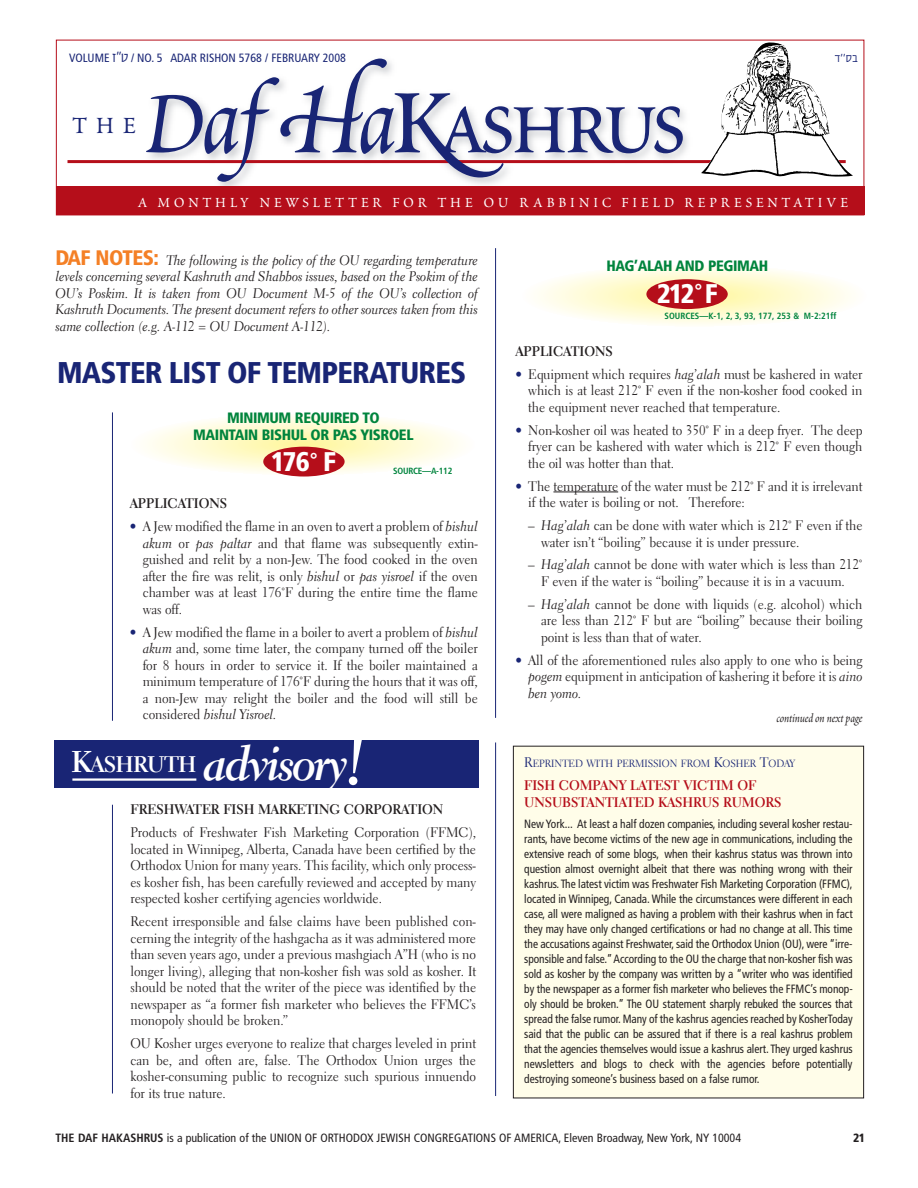
<style>
.page{position:relative;width:918px;height:1188px;background:#fff}
.page>*{position:absolute;margin:0;border:0;box-sizing:border-box;transform-origin:0 0}
.t1{font:105px "Poetica Roman Small Caps";letter-spacing:-.09em;color:#192575}
.t2{font:48px "Electra LH Bold Cursive";letter-spacing:-.05em;color:#fff}
.t3{font:900 condensed 30px "Frutiger";letter-spacing:-.025em;color:#192575}
.t4{font:30px "Poetica Chancery IV";color:#192575}
.t5{font:900 condensed 27px "Frutiger";letter-spacing:-.08em;color:#fff}
.t6{font:18px "Poetica Chancery IV";letter-spacing:.195em;color:#fff}
.t7{font:18px "Elisheva";color:#192575}
.t8{font:900 condensed 15px/16.5px "Frutiger";letter-spacing:-.025em;color:#00843d;text-align:center}
.t9{font:15px "Elisheva";color:#192575}
.t10{font:13.8px/16.5px "Electra LH";letter-spacing:-.005em;color:#231f20;text-align:justify;scale:.95 1}
.t11{font:13.8px/16.5px "Electra LH Cursive";letter-spacing:-.005em;color:#231f20;text-align:justify;scale:.95 1}
.t12{font:700 13.8px "Electra LH";letter-spacing:-.005em;color:#231f20;scale:.95 1}
.t13{font:700 13.8px/16.5px "Electra LH";letter-spacing:-.005em;color:#b50e1a;scale:.95 1}
.t14{font:13.5px "Poetica Chancery I";color:#231f20}
.t15{font:condensed 12px/15px "Frutiger";color:#231f20;text-align:justify;scale:.95 1}
.t16{font:condensed 12px "Frutiger";color:#231f20}
.t17{font:condensed 12px "Frutiger";color:#192575}
.t18{font:900 condensed 12px "Frutiger";color:#231f20}
.t19{font:10.35px "Electra LH";letter-spacing:-.005em;color:#192575;scale:.95 1}
.t20{font:700 condensed 9px "Frutiger";color:#00843d}
.t21{font:700 condensed 9px "Frutiger";letter-spacing:-.025em;color:#00843d}
.s1{font-family:"Elisheva";font-stretch:normal;font-size:18px}
.s2{font-family:"Poetica Chancery I";font-size:112.5px}
.s3{font-family:"Poetica Supp Swash Caps III";font-size:129px}
.s4{font-family:"Poetica Chancery IV";font-size:112.5px}
.s5{font-family:"Poetica Roman Small Caps Alt";font-size:138px}
.s6{font-family:"Frutiger";font-weight:900;font-stretch:condensed;font-size:21px;color:#f48026}
.s7{color:#192575}
.s8{font-family:"Electra LH Cursive"}
.s9{font-family:"Electra LH"}
.s10{font-size:72px}
.s11{font-size:13.8px}
.s12{font-weight:700}
</style>
<div class="page">
<svg style="left:538px;top:266px;width:313px;height:59px"></svg>
<svg style="left:147px;top:415px;width:312px;height:59px"></svg>
<hr style="left:112px;top:412px;width:1px;height:309px;background:#192575">
<hr style="left:112px;top:805px;width:1px;height:289px;background:#192575">
<hr style="left:495px;top:248px;width:1px;height:470px;background:#192575">
<hr style="left:495px;top:742px;width:1px;height:354px;background:#192575">
<hr style="left:68px;top:160px;width:778px;height:3px;background:#b50e1a">
<img style="left:701px;top:42px;width:152px;height:135px">
<div style="left:56px;top:186px;width:809px;height:29px;background:#b50e1a"></div>
<hr style="left:553px;top:492px;width:65px;height:1px;background:#231f20">
<div style="left:55px;top:740px;width:424px;height:48px;background:#192575"></div>
<hr style="left:72px;top:778px;width:124px;height:3px;background:#fff">
<div style="left:513px;top:746px;width:351px;height:352px;background:#fffde9"></div>
<div style="left:513px;top:746px;width:351px;height:352px;border:1px solid #231f20"></div>
<div style="left:263px;top:447px;width:82px;height:30px;background:#b50e1a;border-radius:50%"></div>
<div style="left:646px;top:279px;width:82px;height:30px;background:#b50e1a;border-radius:50%"></div>
<h3 class="t7" style="left:117px;top:40px;width:7px">ww</h3>
<p class="t17" style="left:69px;top:53px;width:278px">VOLUME <span class="s1">z y</span>/ NO. 5 ADAR RISHON 5768 / FEBRUARY 2008</p>
<h1 class="t1" style="left:143px;top:54px;width:546px"><span class="s2">Daf</span><span class="s3">H</span><span class="s4">a</span><span class="s5">K</span>ashrus</h1>
<h3 class="t4" style="left:72px;top:112px;width:65px">THE</h3>
<p class="t9" style="left:835px;top:51px;width:25px">swwxc</p>
<h3 class="t6" style="left:137px;top:195px;width:713px">A MONTHLY NEWSLETTER FOR THE OU RABBINIC FIELD REPRESENTATIVE</h3>
<p class="t11" style="left:56px;top:253px;width:446px"><span class="s6">DAF NOTES:</span> The following is the policy of the OU regarding temperature levels concerning several Kashruth and Shabbos issues, based on the Psokim of the OU’s Poskim. It is taken from OU Document M-5 of the OU’s collection of Kashruth Documents. The present document refers to other sources taken from this same collection (e.g. A-112 = OU Document A-112).</p>
<h3 class="t3" style="left:57px;top:361px;width:411px">MASTER LIST OF TEMPERATURES</h3>
<p class="t8" style="left:193px;top:411px;width:222px">MINIMUM REQUIRED TO<br>MAINTAIN BISHUL OR PAS YISROEL</p>
<h3 class="t5" style="left:271px;top:451px;width:67px">176˚ F</h3>
<p class="t21" style="left:393px;top:467px;width:61px">SOURCE—A-112</p>
<p class="t12" style="left:130px;top:498px;width:104px">APPLICATIONS</p>
<p class="t10" style="left:143px;top:520px;width:354px;text-indent:-13px"><span class="s7">•</span> A Jew modified the flame in an oven to avert a problem of <span class="s8">bishul akum</span> or <span class="s8">pas paltar</span> and that flame was subsequently extin&shy;guished and relit by a non-Jew. The food cooked in the oven after the fire was relit, is only <span class="s8">bishul</span> or <span class="s8">pas yisroel</span> if the oven chamber was at least 176˚F during the entire time the flame was off.</p>
<p class="t10" style="left:143px;top:625px;width:354px;text-indent:-13px"><span class="s7">•</span> A Jew modified the flame in a boiler to avert a problem of <span class="s8">bishul akum</span> and, some time later, the company turned off the boiler for 8 hours in order to service it. If the boiler maintained a minimum temperature of 176˚F during the hours that it was off, a non-Jew may relight the boiler and the food will still be</p>
<p class="t11" style="left:143px;top:708px;width:142px"><span class="s9">considered</span> bishul Yisroel.</p>
<h2 class="t2" style="left:71px;top:745px;width:296px"><sup>K</sup><sup>ASHRUTH</sup> advisory<span class="s10">!</span></h2>
<p class="t12" style="left:130px;top:804px;width:331px">FRESHWATER FISH MARKETING CORPORATION</p>
<p class="t10" style="left:130px;top:826px;width:365px">Products of Freshwater Fish Marketing Corporation (FFMC), located in Winnipeg, Alberta, Canada have been certified by the Orthodox Union for many years. This facility, which only process&shy;es kosher fish, has been carefully reviewed and accepted by many respected kosher certifying agencies worldwide.</p>
<p class="t10" style="left:130px;top:915px;width:365px">Recent irresponsible and false claims have been published con&shy;cerning the integrity of the hashgacha as it was administered more than seven years ago, under a previous mashgiach A’’H (who is no longer living), alleging that non-kosher fish was sold as kosher. It should be noted that the writer of the piece was identified by the newspaper as “a former fish marketer who believes the FFMC’s monopoly should be broken.”</p>
<p class="t10" style="left:130px;top:1037px;width:365px">OU Kosher urges everyone to realize that charges leveled in print can be, and often are, false. The Orthodox Union urges the kosher-consuming public to recognize such spurious innuendo for its true nature.</p>
<p class="t8" style="left:606px;top:259px;width:163px">HAG’ALAH AND PEGIMAH</p>
<h3 class="t5" style="left:657px;top:282px;width:63px">212˚ F</h3>
<p class="t20" style="left:665px;top:312px;width:173px">SOURCES—K-1, 2, 3, 93, 177, 253 &amp; M-2:21ff</p>
<p class="t12" style="left:515px;top:345px;width:104px">APPLICATIONS</p>
<p class="t10" style="left:528px;top:367px;width:353px;text-indent:-13px"><span class="s7">•</span> Equipment which requires <span class="s8">hag’alah</span> must be kashered in water which is at least 212˚ F even if the non-kosher food cooked in the equipment never reached that temperature.</p>
<p class="t10" style="left:528px;top:423px;width:353px;text-indent:-13px"><span class="s7">•</span> Non-kosher oil was heated to 350˚ F in a deep fryer. The deep fryer can be kashered with water which is 212˚ F even though the oil was hotter than that.</p>
<p class="t10" style="left:528px;top:479px;width:353px;text-indent:-13px"><span class="s7">•</span> The temperature of the water must be 212˚ F and it is irrelevant if the water is boiling or not. Therefore:</p>
<p class="t10" style="left:541px;top:518px;width:340px;text-indent:-13px">– <span class="s8">Hag’alah</span> can be done with water which is 212˚ F even if the water isn’t “boiling” because it is under pressure.</p>
<p class="t10" style="left:528px;top:558px;width:354px;text-align:center">– <span class="s8">Hag’alah</span> cannot be done with water which is less than 212˚<br>F even if the water is “boiling” because it is in a vacuum.</p>
<p class="t10" style="left:541px;top:597px;width:340px;text-indent:-13px">– <span class="s8">Hag’alah</span> cannot be done with liquids (e.g. alcohol) which are less than 212˚ F but are “boiling” because their boiling point is less than that of water.</p>
<p class="t10" style="left:515px;top:653px;width:367px;text-align:right"><span class="s7">•</span> All of the aforementioned rules also apply to one who is being <span class="s8">pogem</span> equipment in anticipation of kashering it before it is <span class="s8">aino</span></p>
<p class="t11" style="left:528px;top:686px;width:58px">ben yomo.</p>
<p class="t14" style="left:776px;top:713px;width:88px">continued on next page</p>
<p class="t19" style="left:524px;top:760px;width:287px"><span class="s11">R</span>EPRINTED WITH PERMISSION FROM <span class="s11">K</span>OSHER <span class="s11">T</span>ODAY</p>
<p class="t13" style="left:524px;top:779px;width:272px">FISH COMPANY LATEST VICTIM OF<br>UNSUBSTANTIATED KASHRUS RUMORS</p>
<p class="t15" style="left:524px;top:818px;width:347px">New York... At least a half dozen companies, including several kosher restau&shy;rants, have become victims of the new age in communications, including the extensive reach of some blogs, when their kashrus status was thrown into question almost overnight albeit that there was nothing wrong with their kashrus. The latest victim was Freshwater Fish Marketing Corporation (FFMC), located in Winnipeg, Canada. While the circumstances were different in each case, all were maligned as having a problem with their kashrus when in fact they may have only changed certifications or had no change at all. This time the accusations against Freshwater, said the Orthodox Union (OU), were “irre&shy;sponsible and false.”According to the OU the charge that non-kosher fish was sold as kosher by the company was written by a “writer who was identified by the newspaper as a former fish marketer who believes the FFMC’s monop&shy;oly should be broken.” The OU statement sharply rebuked the sources that spread the false rumor. Many of the kashrus agencies reached by KosherToday said that the public can be assured that if there is a real kashrus problem that the agencies themselves would issue a kashrus alert. They urged kashrus newsletters and blogs to check with the agencies before potentially destroying someone’s business based on a false rumor.</p>
<p class="t16" style="left:56px;top:1133px;width:687px"><span class="s12">THE DAF HAKASHRUS</span> is a publication of the UNION OF ORTHODOX JEWISH CONGREGATIONS OF AMERICA, Eleven Broadway, New York, NY 10004</p>
<p class="t18" style="left:853px;top:1133px;width:14px">21</p>
</div>
